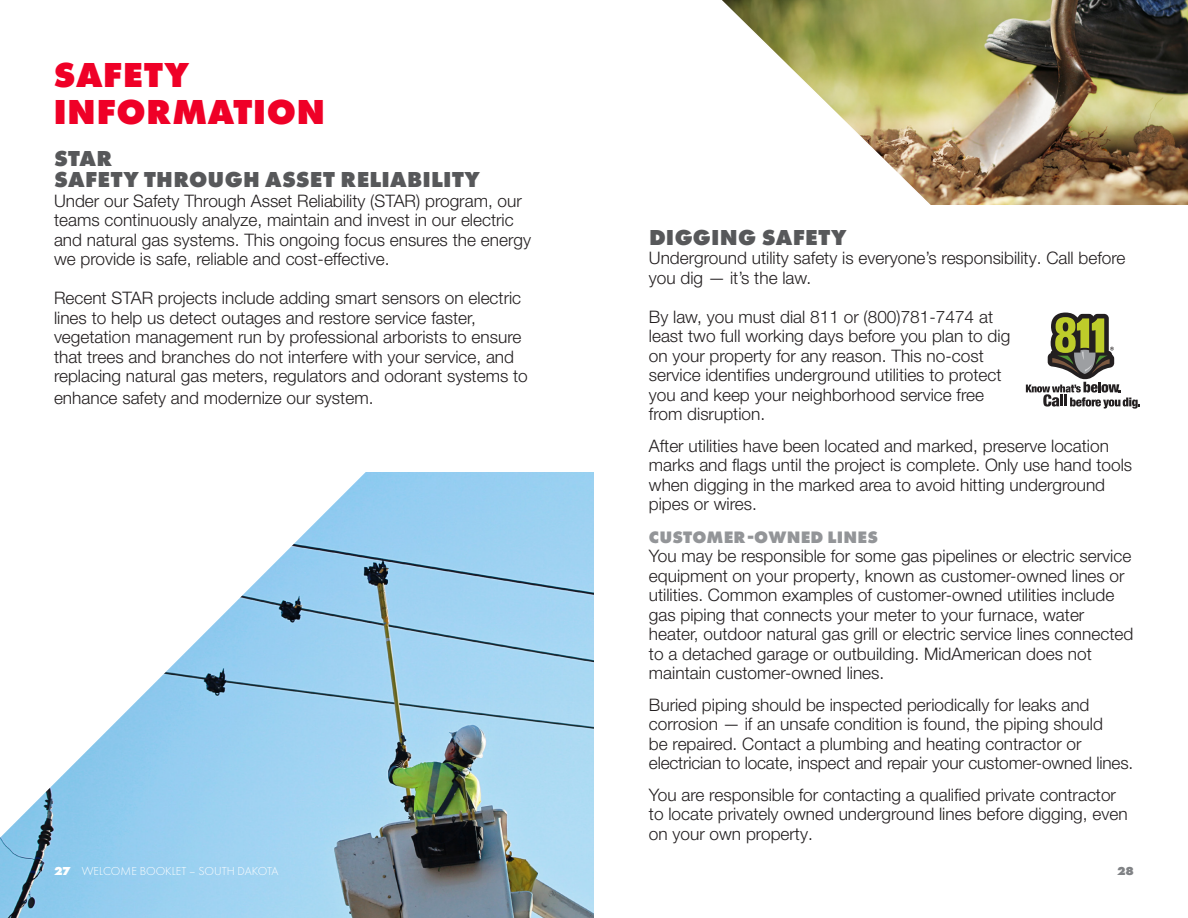
<style>
.page{position:relative;width:1188px;height:918px;background:#fff}
.page>*{position:absolute;margin:0;border:0;box-sizing:border-box;transform-origin:0 0}
.t1{font:800 36px "Futura PT";letter-spacing:.01em;color:#ef0027}
.t2{font:800 22.5px "Futura PT";letter-spacing:.01em;color:#57585a}
.t3{font:300 17.25px/19.5px "Helvetica Neue LT Pro";color:#231f20}
.t4{font:800 17.25px "Futura PT";letter-spacing:.01em;color:#939598}
.t5{font:300 12px "Futura PT";color:#fff}
.t6{font:800 12px "Futura PT";color:#808285}
.s1{font-weight:800}
</style>
<div class="page">
<img style="left:0;top:472px;width:594px;height:446px">
<img style="left:995px;top:0;width:193px;height:204px">
<svg style="left:722px;top:0;width:273px;height:205px"></svg>
<svg style="left:1026px;top:313px;width:114px;height:96px"></svg>
<svg style="left:0;top:472px;width:503px;height:366px"></svg>
<p class="t1" style="left:53px;top:52px;width:137px">SAFETY</p>
<p class="t1" style="left:53px;top:89px;width:273px">INFORMATION</p>
<p class="t2" style="left:54px;top:145px;width:60px">STAR</p>
<p class="t2" style="left:54px;top:166px;width:427px">SAFETY THROUGH ASSET RELIABILITY</p>
<p class="t3" style="left:54px;top:191px;width:479px">Under our Safety Through Asset Reliability (STAR) program, our teams continuously analyze, maintain and invest in our electric and natural gas systems. This ongoing focus ensures the energy we provide is safe, reliable and cost-effective.</p>
<p class="t3" style="left:54px;top:288px;width:475px">Recent STAR projects include adding smart sensors on electric lines to help us detect outages and restore service faster, vegetation management run by professional arborists to ensure that trees and branches do not interfere with your service, and replacing natural gas meters, regulators and odorant systems to</p>
<p class="t3" style="left:54px;top:388px;width:321px">enhance safety and modernize our system.</p>
<p class="t2" style="left:649px;top:223px;width:199px">DIGGING SAFETY</p>
<p class="t3" style="left:649px;top:248px;width:478px">Underground utility safety is everyone’s responsibility. Call before you dig — it’s the law.</p>
<p class="t3" style="left:649px;top:306px;width:363px">By law, you must dial 811 or (800)781-7474 at least two full working days before you plan to dig on your property for any reason. This no-cost service identifies underground utilities to protect you and keep your neighborhood service free from disruption.</p>
<p class="t3" style="left:649px;top:435px;width:485px">After utilities have been located and marked, preserve location marks and flags until the project is complete. Only use hand tools when digging in the marked area to avoid hitting underground pipes or wires.</p>
<p class="t4" style="left:649px;top:526px;width:231px">CUSTOMER-OWNED LINES</p>
<p class="t3" style="left:649px;top:546px;width:486px">You may be responsible for some gas pipelines or electric service equipment on your property, known as customer-owned lines or utilities. Common examples of customer-owned utilities include gas piping that connects your meter to your furnace, water heater, outdoor natural gas grill or electric service lines connected to a detached garage or outbuilding. MidAmerican does not maintain customer-owned lines.</p>
<p class="t3" style="left:649px;top:695px;width:456px">Buried piping should be inspected periodically for leaks and corrosion — if an unsafe condition is found, the piping should</p>
<p class="t3" style="left:649px;top:734px;width:486px">be repaired. Contact a plumbing and heating contractor or electrician to locate, inspect and repair your customer-owned lines.</p>
<p class="t3" style="left:649px;top:785px;width:480px">You are responsible for contacting a qualified private contractor to locate privately owned underground lines before digging, even on your own property.</p>
<p class="t5" style="left:54px;top:864px;width:226px"><span class="s1">27</span> WELCOME BOOKLET – SOUTH DAKOTA</p>
<p class="t6" style="left:1117px;top:863px;width:18px">28</p>
</div>
